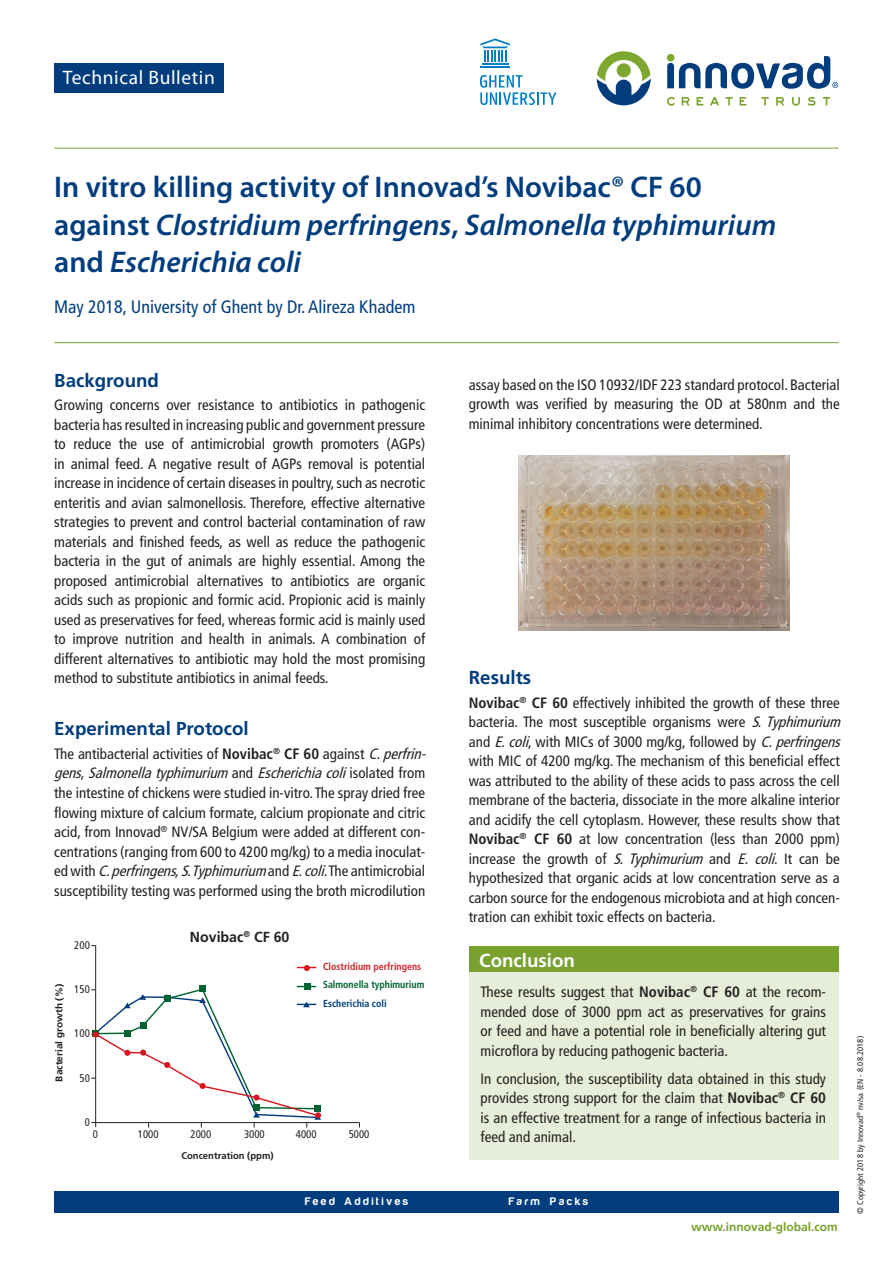
<style>
.page{position:relative;width:893px;height:1263px;background:#fff}
.page>*{position:absolute;margin:0;border:0;box-sizing:border-box;transform-origin:0 0}
.t1{font:italic 600 30px/37.5px "Myriad Pro";color:#013d7d}
.t2{font:19.5px "Myriad Pro";letter-spacing:.03em;color:#fff}
.t3{font:700 18.75px "Frutiger";color:#013d7d}
.t4{font:700 18.75px "Frutiger";color:#fff}
.t5{font:condensed 18px "Frutiger";color:#013d7d}
.t6{font:condensed 15px/19.5px "Frutiger";color:#231f20;text-align:justify}
.t7{font:700 14.55px "Frutiger";color:#231f20}
.t8{font:700 12px "Frutiger";color:#78a22d}
.t9{font:700 11.25px "Harabara Mais Bold Harabara Mais";letter-spacing:.2em;color:#fff}
.t10{font:condensed 11.1px "Frutiger";color:#231f20}
.t11{font:700 condensed 10.2px "Frutiger";color:#d1232a}
.t12{font:700 condensed 10.2px "Frutiger";color:#00622f}
.t13{font:700 condensed 10.2px "Frutiger";color:#013d7d}
.t14{font:700 9.75px "Frutiger";color:#231f20}
.t15{font:condensed 8.25px "Frutiger";letter-spacing:.01em;color:#231f20}
.s1{font-style:normal}
.s2{font-weight:700}
.s3{font-style:italic}
</style>
<div class="page">
<div style="left:469px;top:961px;width:370px;height:199px;background:#e6edd8"></div>
<div style="left:469px;top:946px;width:370px;height:26px;background:#78a22d"></div>
<img style="left:519px;top:455px;width:271px;height:175px">
<div style="left:54px;top:63px;width:169px;height:30px;background:#013d7d"></div>
<hr style="left:54px;top:148px;width:784px;height:1px;background:#78a22d">
<hr style="left:54px;top:342px;width:785px;height:1px;background:#78a22d">
<div style="left:54px;top:1191px;width:785px;height:21px;background:#013d7d"></div>
<svg style="left:667px;top:97px;width:8px;height:9px"></svg>
<svg style="left:682px;top:97px;width:8px;height:9px"></svg>
<svg style="left:697px;top:97px;width:6px;height:9px"></svg>
<svg style="left:710px;top:97px;width:9px;height:9px"></svg>
<svg style="left:725px;top:97px;width:8px;height:9px"></svg>
<svg style="left:740px;top:97px;width:6px;height:9px"></svg>
<svg style="left:761px;top:97px;width:8px;height:9px"></svg>
<svg style="left:776px;top:97px;width:8px;height:9px"></svg>
<svg style="left:792px;top:97px;width:8px;height:9px"></svg>
<svg style="left:808px;top:97px;width:8px;height:9px"></svg>
<svg style="left:823px;top:97px;width:7px;height:9px"></svg>
<div style="left:667px;top:54px;width:7px;height:8px;background:#7da830;border-radius:50%"></div>
<svg style="left:597px;top:51px;width:54px;height:54px"></svg>
<svg style="left:667px;top:56px;width:171px;height:33px"></svg>
<hr style="left:95px;top:945px;width:1px;height:182px;background:#231f20">
<hr style="left:91px;top:1122px;width:269px;height:1px;background:#231f20">
<svg style="left:297px;top:965px;width:19px;height:6px"></svg>
<svg style="left:91px;top:983px;width:231px;height:144px"></svg>
<hr style="left:482px;top:63px;width:26px;height:2px;background:#007ec5">
<hr style="left:480px;top:66px;width:30px;height:2px;background:#007ec5">
<svg style="left:480px;top:38px;width:30px;height:23px"></svg>
<svg style="left:480px;top:75px;width:76px;height:30px"></svg>
<p class="t2" style="left:63px;top:66px;width:153px">Technical Bulletin</p>
<p class="t1" style="left:54px;top:168px;width:724px"><span class="s1">In vitro killing activity of Innovad’s Novibac® CF 60 against</span> Clostridium perfringens<span class="s1">,</span> Salmonella typhimurium <span class="s1">and</span> Escherichia coli</p>
<p class="t5" style="left:54px;top:296px;width:363px">May 2018, University of Ghent by Dr. Alireza Khadem</p>
<p class="t3" style="left:54px;top:369px;width:106px">Background</p>
<p class="t6" style="left:54px;top:396px;width:373px">Growing concerns over resistance to antibiotics in pathogenic bacteria has resulted in increasing public and government pressure to reduce the use of antimicrobial growth promoters (AGPs) in animal feed. A negative result of AGPs removal is potential increase in incidence of certain diseases in poultry, such as necrotic enteritis and avian salmonellosis. Therefore, effective alternative strategies to prevent and control bacterial contamination of raw materials and finished feeds, as well as reduce the pathogenic bacteria in the gut of animals are highly essential. Among the proposed antimicrobial alternatives to antibiotics are organic acids such as propionic and formic acid. Propionic acid is mainly used as preservatives for feed, whereas formic acid is mainly used to improve nutrition and health in animals. A combination of different alternatives to antibiotic may hold the most promising method to substitute antibiotics in animal feeds.</p>
<p class="t3" style="left:54px;top:718px;width:196px">Experimental Protocol</p>
<p class="t6" style="left:54px;top:744px;width:377px;text-align:left">The antibacterial activities of <span class="s2">Novibac</span><sup>®</sup> <span class="s2">CF 60</span> against <span class="s3">C.perfrin&shy;gens</span>, <span class="s3">Salmonellatyphimurium</span> a n d <span class="s3">Escherichiacoli</span>i s o l a t e d f r o m the intestine of chickens were studied in-vitro. The spray dried free flowing mixture of calcium formate, calcium propionate and citric acid, from Innovad<sup>®</sup> NV/SA Belgium were added at different con&shy;centrations (ranging from 600 to 4200 mg/kg) to a media inoculat&shy;e d w i t h <span class="s3">C.perfringens, S.Typhimurium</span> a n d <span class="s3">E.coli</span>. T h e a n t i m i c r o b i a l susceptibility testing was performed using the broth microdilution</p>
<p class="t10" style="left:74px;top:939px;width:17px">200</p>
<p class="t14" style="left:53px;top:1081px;width:99px;rotate:-90deg">Bacterial growth (%)</p>
<p class="t10" style="left:74px;top:983px;width:17px">150</p>
<p class="t10" style="left:74px;top:1026px;width:17px">100</p>
<p class="t10" style="left:79px;top:1071px;width:12px">50</p>
<p class="t7" style="left:190px;top:928px;width:101px">Novibac<sup>®</sup> CF 60</p>
<p class="t11" style="left:323px;top:960px;width:100px">Clostridium perfringens</p>
<p class="t12" style="left:323px;top:978px;width:103px">Salmonella typhimurium</p>
<p class="t13" style="left:323px;top:997px;width:65px">Escherichia coli</p>
<p class="t10" style="left:85px;top:1116px;width:7px">0</p>
<p class="t10" style="left:93px;top:1128px;width:7px">0</p>
<p class="t10" style="left:138px;top:1128px;width:22px">1000</p>
<p class="t10" style="left:191px;top:1128px;width:22px">2000</p>
<p class="t10" style="left:244px;top:1128px;width:22px">3000</p>
<p class="t10" style="left:296px;top:1128px;width:22px">4000</p>
<p class="t10" style="left:349px;top:1128px;width:22px">5000</p>
<p class="t14" style="left:181px;top:1150px;width:94px">Concentration (ppm)</p>
<p class="t6" style="left:469px;top:375px;width:373px">assay based on the ISO 10932/IDF 223 standard protocol. Bacterial growth was verified by measuring the OD at 580nm and the minimal inhibitory concentrations were determined.</p>
<p class="t3" style="left:469px;top:666px;width:64px">Results</p>
<p class="t6" style="left:469px;top:693px;width:377px;text-align:left"><span class="s2">Novibac</span><sup>®</sup> <span class="s2">CF 60</span> effectively inhibited the growth of these three bacteria. The most susceptible organisms were <span class="s3">S.Typhimurium </span>and <span class="s3">E.coli</span>, with MICs of 3000 mg/kg, followed by <span class="s3">C.perfringens </span>with MIC of 4200 mg/kg. The mechanism of this beneficial effect was attributed to the ability of these acids to pass across the cell membrane of the bacteria, dissociate in the more alkaline interior and acidify the cell cytoplasm. However, these results show that <span class="s2">Novibac</span><sup>®</sup> <span class="s2">CF 60</span> at low concentration (less than 2000 ppm) increase the growth of <span class="s3">S.Typhimurium</span> and <span class="s3">E. coli</span>. It can be hypothesized that organic acids at low concentration serve as a carbon source for the endogenous microbiota and at high concen&shy;tration can exhibit toxic effects on bacteria.</p>
<p class="t4" style="left:479px;top:949px;width:97px">Conclusion</p>
<p class="t6" style="left:480px;top:982px;width:347px">These results suggest that <span class="s2">Novibac</span><sup>®</sup> <span class="s2">CF 60</span> at the recom&shy;mended dose of 3000 ppm act as preservatives for grains or feed and have a potential role in beneficially altering gut microflora by reducing pathogenic bacteria.</p>
<p class="t6" style="left:480px;top:1069px;width:347px">In conclusion, the susceptibility data obtained in this study provides strong support for the claim that <span class="s2">Novibac</span><sup>®</sup> <span class="s2">CF 60 </span>is an effective treatment for a range of infectious bacteria in feed and animal.</p>
<p class="t9" style="left:305px;top:1195px;width:105px">Feed Additives</p>
<p class="t9" style="left:508px;top:1195px;width:81px">Farm Packs</p>
<p class="t8" style="left:691px;top:1219px;width:148px">www.innovad-global.com</p>
<p class="t15" style="left:855px;top:1214px;width:179px;rotate:-90deg">© Copyright 2018 by Innovad<sup>®</sup> nv/sa (EN - 8.08.2018)</p>
</div>
